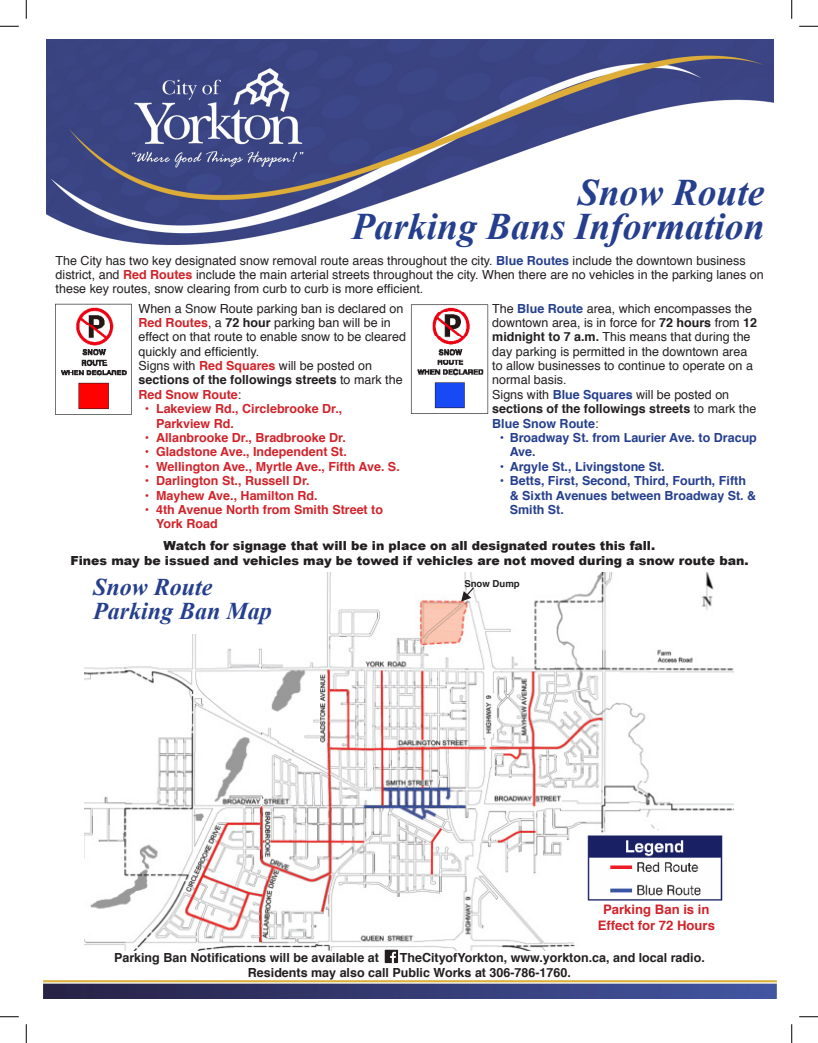
<style>
.page{position:relative;width:818px;height:1043px;background:#fff}
.page>*{position:absolute;margin:0;border:0;box-sizing:border-box;transform-origin:0 0}
.t1{font:italic 700 37.5px "Times New Roman";color:#253f8e}
.t2{font:italic 700 24px "Times New Roman";color:#253f8e}
.t3{font:700 13.12px "Helvetica";color:#d1232a}
.t4{font:12.5px/14.4px "Helvetica";color:#231f20}
.t5{font:700 12.5px/14.4px "Helvetica";color:#d1232a}
.t6{font:700 12.5px/14.4px "Helvetica";color:#253f8e}
.t7{font:900 12.5px/15px "Arial";color:#231f20;text-align:center}
.t8{font:700 12.5px "Helvetica";color:#231f20}
.t9{font:700 9.62px "Helvetica";color:#231f20}
.s1{font-weight:700;color:#253f8e}
.s2{font-weight:700;color:#d1232a}
.s3{font-weight:700}
</style>
<div class="page">
<img style="left:84px;top:572px;width:649px;height:378px">
<img style="left:47px;top:40px;width:726px;height:205px">
<img style="left:55px;top:303px;width:77px;height:112px">
<img style="left:44px;top:980px;width:732px;height:18px">
<img style="left:411px;top:304px;width:78px;height:110px">
<div style="left:385px;top:949px;width:13px;height:14px;background:#231f20"></div>
<svg style="left:390px;top:951px;width:6px;height:12px"></svg>
<div style="left:81px;top:541px;width:193px;height:92px;background:#fff"></div>
<svg style="left:460px;top:586px;width:15px;height:16px"></svg>
<img style="left:586px;top:834px;width:138px;height:66px">
<svg style="left:0;top:25px;width:19px;height:2px"></svg>
<svg style="left:799px;top:25px;width:19px;height:2px"></svg>
<svg style="left:0;top:1016px;width:19px;height:1px"></svg>
<svg style="left:799px;top:1016px;width:19px;height:1px"></svg>
<svg style="left:25px;top:0;width:2px;height:19px"></svg>
<svg style="left:25px;top:1024px;width:2px;height:18px"></svg>
<svg style="left:791px;top:0;width:1px;height:19px"></svg>
<svg style="left:791px;top:1024px;width:1px;height:18px"></svg>
<p class="t1" style="left:578px;top:167px;width:188px">Snow Route</p>
<p class="t1" style="left:351px;top:200px;width:414px">Parking Bans Information</p>
<p class="t4" style="left:56px;top:254px;width:709px;line-height:13.8px">The City has two key designated snow removal route areas throughout the city. <span class="s1">Blue Routes</span> include the downtown business district, and <span class="s2">Red Routes</span> include the main arterial streets throughout the city. When there are no vehicles in the parking lanes on these key routes, snow clearing from curb to curb is more efficient.</p>
<p class="t4" style="left:138px;top:301px;width:269px">When a Snow Route parking ban is declared on <span class="s2">Red Routes</span>, a <span class="s3">72 hour</span> parking ban will be in effect on that route to enable snow to be cleared quickly and efficiently.</p>
<p class="t4" style="left:138px;top:359px;width:265px">Signs with <span class="s2">Red Squares</span> will be posted on <span class="s3">sections of the followings streets</span> to mark the<br><span class="s2">Red Snow Route</span>:</p>
<p class="t5" style="left:156px;top:402px;width:188px;text-indent:-11px">• Lakeview Rd., Circlebrooke Dr.,<br>Parkview Rd.</p>
<p class="t5" style="left:145px;top:430px;width:202px">• Allanbrooke Dr., Bradbrooke Dr.</p>
<p class="t5" style="left:145px;top:445px;width:204px">• Gladstone Ave., Independent St.</p>
<p class="t5" style="left:145px;top:459px;width:256px">• Wellington Ave., Myrtle Ave., Fifth Ave. S.</p>
<p class="t5" style="left:145px;top:473px;width:166px">• Darlington St., Russell Dr.</p>
<p class="t5" style="left:145px;top:488px;width:174px">• Mayhew Ave., Hamilton Rd.</p>
<p class="t5" style="left:156px;top:502px;width:228px;text-indent:-11px">• 4th Avenue North from Smith Street to<br>York Road</p>
<p class="t4" style="left:492px;top:301px;width:266px">The <span class="s1">Blue Route</span> area, which encompasses the downtown area, is in force for <span class="s3">72 hours</span> from <span class="s3">12 midnight to 7 a.m.</span> This means that during the day parking is permitted in the downtown area to allow businesses to continue to operate on a normal basis.</p>
<p class="t4" style="left:492px;top:387px;width:265px">Signs with <span class="s1">Blue Squares</span> will be posted on <span class="s3">sections of the followings streets</span> to mark the<br><span class="s1">Blue Snow Route</span>:</p>
<p class="t6" style="left:509px;top:430px;width:249px;text-indent:-10px">• Broadway St. from Laurier Ave. to Dracup<br>Ave.</p>
<p class="t6" style="left:499px;top:459px;width:166px">• Argyle St., Livingstone St.</p>
<p class="t6" style="left:509px;top:473px;width:248px;text-indent:-10px">• Betts, First, Second, Third, Fourth, Fifth &amp; Sixth Avenues between Broadway St. &amp;<br>Smith St.</p>
<p class="t7" style="left:70px;top:537px;width:679px">Watch for signage that will be in place on all designated routes this fall.<br>Fines may be issued and vehicles may be towed if vehicles are not moved during a snow route ban.</p>
<p class="t2" style="left:93px;top:570px;width:121px">Snow Route</p>
<p class="t2" style="left:93px;top:594px;width:180px">Parking Ban Map</p>
<p class="t9" style="left:464px;top:576px;width:57px">Snow Dump</p>
<p class="t3" style="left:603px;top:899px;width:108px">Parking Ban is in</p>
<p class="t3" style="left:597px;top:914px;width:119px">Effect for 72 Hours</p>
<p class="t8" style="left:114px;top:947px;width:266px">Parking Ban Notifications will be available at</p>
<p class="t8" style="left:400px;top:947px;width:306px">TheCityofYorkton, www.yorkton.ca, and local radio.</p>
<p class="t8" style="left:248px;top:962px;width:324px">Residents may also call Public Works at 306-786-1760.</p>
</div>
